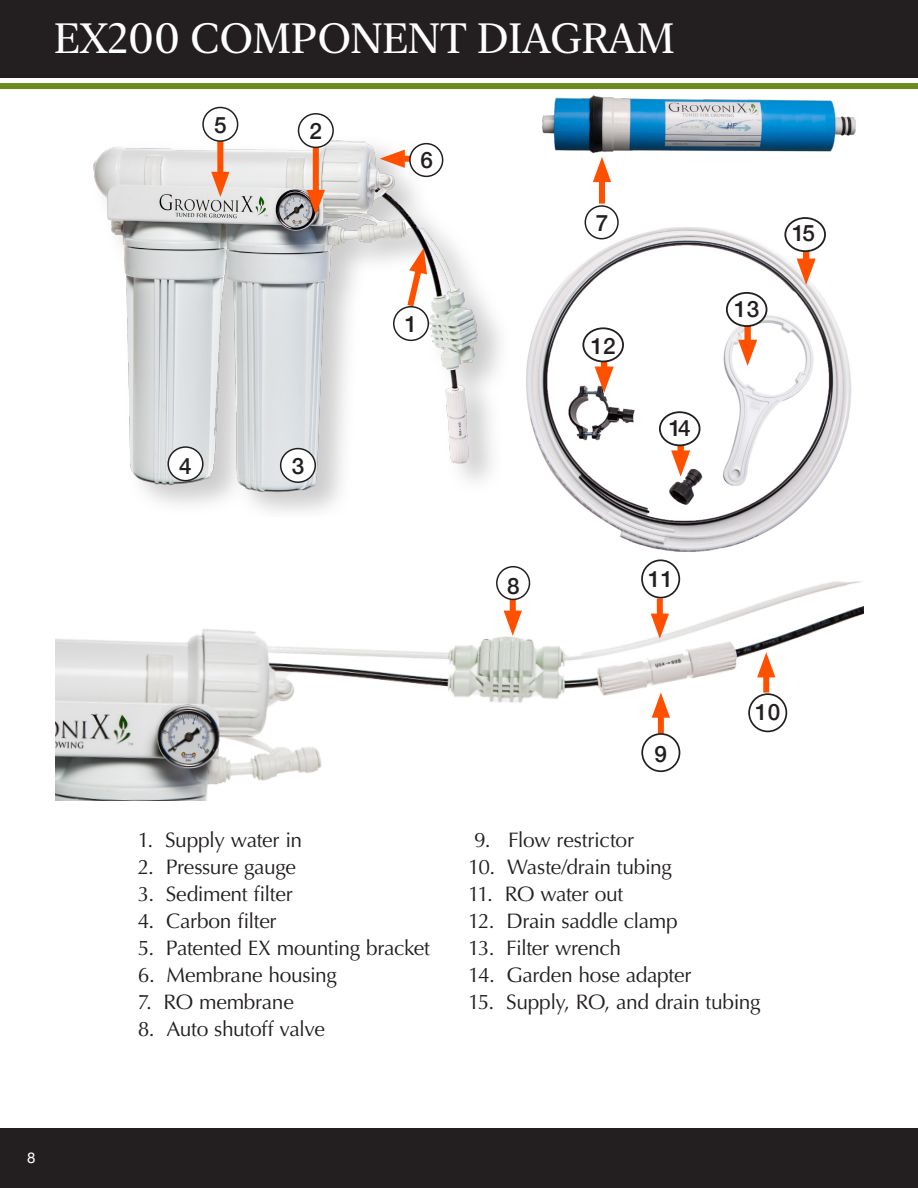
<style>
.page{position:relative;width:918px;height:1188px;background:#fff}
.page>*{position:absolute;margin:0;border:0;box-sizing:border-box;transform-origin:0 0}
.t1{font:500 42px "New York";color:#fff}
.t2{font:500 22.5px "Helvetica Neue";color:#231f20}
.t3{font:21px "Optima";letter-spacing:-.015em;color:#231f20}
.t4{font:15px "Helvetica Neue";color:#fff}
</style>
<div class="page">
<img style="left:56px;top:563px;width:808px;height:237px">
<img style="left:93px;top:106px;width:408px;height:406px">
<svg style="left:403px;top:248px;width:25px;height:65px"></svg>
<div style="left:394px;top:307px;width:34px;height:33px;background:#fff;border-radius:50%"></div>
<div style="left:393px;top:306px;width:36px;height:35px;border:2px solid #231f20;border-radius:50%"></div>
<div style="left:281px;top:449px;width:34px;height:33px;background:#fff;border-radius:50%"></div>
<div style="left:280px;top:448px;width:36px;height:35px;border:2px solid #231f20;border-radius:50%"></div>
<div style="left:168px;top:447px;width:35px;height:34px;background:#fff;border-radius:50%"></div>
<div style="left:167px;top:446px;width:37px;height:35px;border:2px solid #231f20;border-radius:50%"></div>
<div style="left:217px;top:126px;width:6px;height:56px;background:#ff5000"></div>
<svg style="left:211px;top:172px;width:19px;height:25px"></svg>
<div style="left:203px;top:107px;width:35px;height:34px;background:#fff;border-radius:50%"></div>
<div style="left:202px;top:107px;width:36px;height:35px;border:2px solid #231f20;border-radius:50%"></div>
<div style="left:313px;top:148px;width:6px;height:52px;background:#ff5000"></div>
<svg style="left:307px;top:190px;width:18px;height:25px"></svg>
<div style="left:299px;top:114px;width:34px;height:33px;background:#fff;border-radius:50%"></div>
<div style="left:298px;top:113px;width:36px;height:35px;border:2px solid #231f20;border-radius:50%"></div>
<div style="left:510px;top:589px;width:6px;height:32px;background:#ff5000"></div>
<svg style="left:504px;top:611px;width:18px;height:25px"></svg>
<div style="left:497px;top:567px;width:32px;height:32px;background:#fff;border-radius:50%"></div>
<div style="left:496px;top:566px;width:34px;height:34px;border:2px solid #231f20;border-radius:50%"></div>
<div style="left:394px;top:156px;width:32px;height:6px;background:#ff5000"></div>
<svg style="left:380px;top:150px;width:25px;height:18px"></svg>
<div style="left:410px;top:144px;width:33px;height:32px;background:#fff;border-radius:50%"></div>
<div style="left:409px;top:143px;width:34px;height:34px;border:2px solid #231f20;border-radius:50%"></div>
<div style="left:658px;top:707px;width:6px;height:26px;background:#ff5000"></div>
<svg style="left:652px;top:693px;width:18px;height:25px"></svg>
<div style="left:642px;top:734px;width:38px;height:37px;background:#fff;border-radius:50%"></div>
<div style="left:641px;top:733px;width:39px;height:39px;border:2px solid #231f20;border-radius:50%"></div>
<div style="left:763px;top:667px;width:6px;height:26px;background:#ff5000"></div>
<svg style="left:757px;top:652px;width:18px;height:25px"></svg>
<div style="left:749px;top:694px;width:37px;height:37px;background:#fff;border-radius:50%"></div>
<div style="left:748px;top:693px;width:39px;height:39px;border:2px solid #231f20;border-radius:50%"></div>
<div style="left:657px;top:598px;width:6px;height:26px;background:#ff5000"></div>
<svg style="left:651px;top:614px;width:18px;height:25px"></svg>
<div style="left:642px;top:560px;width:37px;height:38px;background:#fff;border-radius:50%"></div>
<div style="left:641px;top:559px;width:39px;height:39px;border:2px solid #231f20;border-radius:50%"></div>
<img style="left:526px;top:228px;width:326px;height:324px">
<svg style="left:601px;top:362px;width:6px;height:5px"></svg>
<svg style="left:595px;top:367px;width:19px;height:26px"></svg>
<div style="left:583px;top:328px;width:40px;height:33px;background:#fff;border-radius:50%"></div>
<div style="left:582px;top:327px;width:42px;height:35px;border:2px solid #231f20;border-radius:50%"></div>
<div style="left:744px;top:309px;width:7px;height:42px;background:#ff5000"></div>
<svg style="left:738px;top:340px;width:19px;height:26px"></svg>
<div style="left:727px;top:293px;width:40px;height:33px;background:#fff;border-radius:50%"></div>
<div style="left:726px;top:292px;width:41px;height:35px;border:2px solid #231f20;border-radius:50%"></div>
<div style="left:803px;top:228px;width:6px;height:41px;background:#ff5000"></div>
<svg style="left:797px;top:259px;width:19px;height:26px"></svg>
<div style="left:785px;top:218px;width:40px;height:33px;background:#fff;border-radius:50%"></div>
<div style="left:784px;top:217px;width:42px;height:35px;border:2px solid #231f20;border-radius:50%"></div>
<svg style="left:678px;top:446px;width:6px;height:4px"></svg>
<svg style="left:671px;top:450px;width:19px;height:27px"></svg>
<div style="left:660px;top:412px;width:40px;height:33px;background:#fff;border-radius:50%"></div>
<div style="left:659px;top:411px;width:41px;height:35px;border:2px solid #231f20;border-radius:50%"></div>
<img style="left:535px;top:89px;width:329px;height:65px">
<div style="left:585px;top:206px;width:33px;height:33px;background:#fff;border-radius:50%"></div>
<div style="left:585px;top:205px;width:34px;height:34px;border:2px solid #231f20;border-radius:50%"></div>
<div style="left:599px;top:172px;width:6px;height:32px;background:#ff5000"></div>
<svg style="left:593px;top:157px;width:18px;height:25px"></svg>
<div style="left:0;top:0;width:918px;height:77px;background:#231f20"></div>
<div style="left:0;top:83px;width:918px;height:6px;background:#6c8a1f"></div>
<div style="left:0;top:1128px;width:918px;height:60px;background:#231f20"></div>
<p class="t1" style="left:54px;top:13px;width:622px">EX200 COMPONENT DIAGRAM</p>
<p class="t2" style="left:214px;top:107px;width:14px">5</p>
<p class="t2" style="left:310px;top:113px;width:14px">2</p>
<p class="t2" style="left:179px;top:448px;width:14px">4</p>
<p class="t2" style="left:292px;top:448px;width:14px">3</p>
<p class="t2" style="left:420px;top:142px;width:14px">6</p>
<p class="t2" style="left:405px;top:306px;width:14px">1</p>
<p class="t2" style="left:507px;top:568px;width:14px">8</p>
<p class="t2" style="left:596px;top:204px;width:14px">7</p>
<p class="t2" style="left:591px;top:328px;width:27px">12</p>
<p class="t2" style="left:669px;top:410px;width:23px">14</p>
<p class="t2" style="left:648px;top:561px;width:27px">11</p>
<p class="t2" style="left:734px;top:291px;width:27px">13</p>
<p class="t2" style="left:792px;top:215px;width:24px">15</p>
<p class="t3" style="left:138px;top:828px;width:166px">1. Supply water in</p>
<p class="t3" style="left:138px;top:855px;width:160px">2. Pressure gauge</p>
<p class="t3" style="left:138px;top:882px;width:157px">3. Sediment filter</p>
<p class="t3" style="left:138px;top:909px;width:140px">4. Carbon filter</p>
<p class="t3" style="left:138px;top:936px;width:294px">5. Patented EX mounting bracket</p>
<p class="t3" style="left:138px;top:963px;width:201px">6. Membrane housing</p>
<p class="t3" style="left:138px;top:990px;width:158px">7. RO membrane</p>
<p class="t3" style="left:138px;top:1017px;width:189px">8. Auto shutoff valve</p>
<p class="t2" style="left:655px;top:736px;width:14px">9</p>
<p class="t2" style="left:755px;top:694px;width:27px">10</p>
<p class="t3" style="left:474px;top:828px;width:161px">9. Flow restrictor</p>
<p class="t3" style="left:468px;top:855px;width:205px">10. Waste/drain tubing</p>
<p class="t3" style="left:468px;top:882px;width:157px">11. RO water out</p>
<p class="t3" style="left:468px;top:909px;width:211px">12. Drain saddle clamp</p>
<p class="t3" style="left:468px;top:936px;width:154px">13. Filter wrench</p>
<p class="t3" style="left:468px;top:963px;width:225px">14. Garden hose adapter</p>
<p class="t3" style="left:468px;top:990px;width:294px">15. Supply, RO, and drain tubing</p>
<p class="t4" style="left:27px;top:1146px;width:10px">8</p>
</div>
